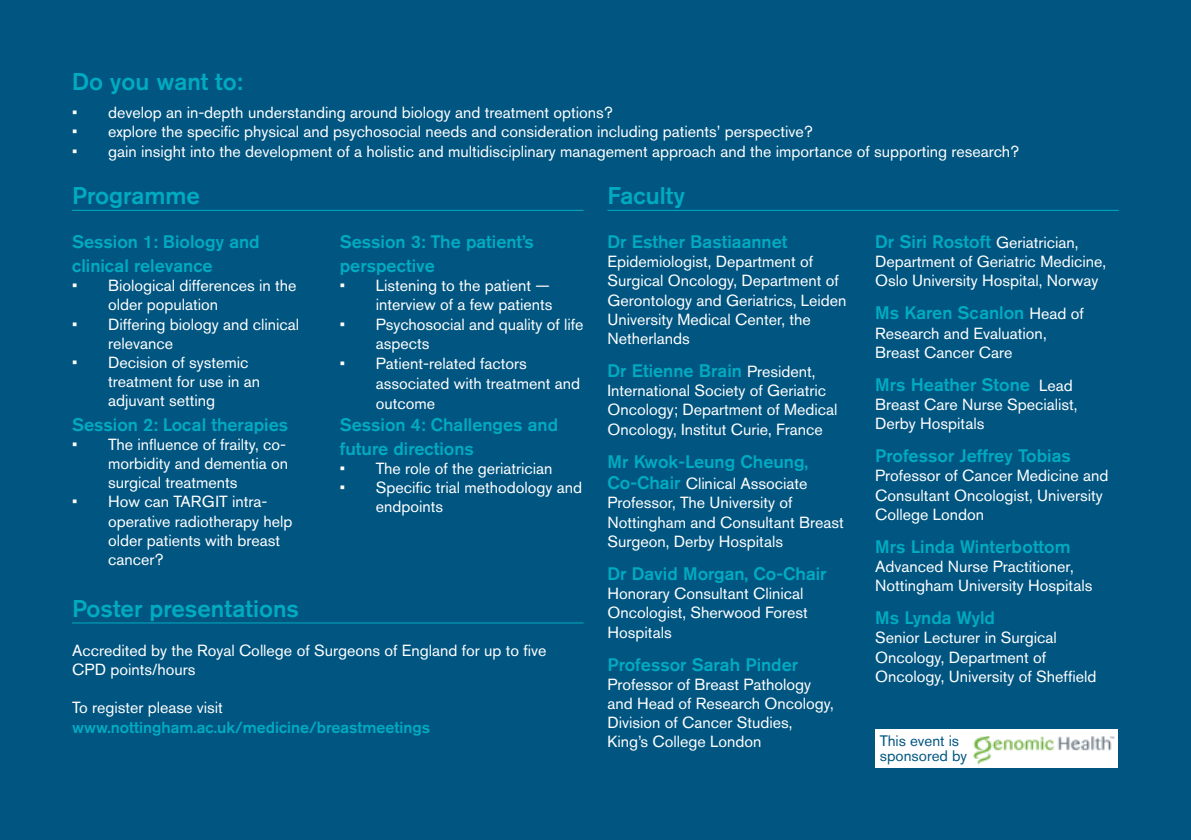
<style>
.page{position:relative;width:1191px;height:840px;background:#fff}
.page>*{position:absolute;margin:0;border:0;box-sizing:border-box;transform-origin:0 0}
.t1{font:500 24px "Akzidenz Grotesk BE";color:#00abc2}
.t2{font:500 18px/24px "Akzidenz Grotesk BE";color:#00abc2}
.t3{font:16px/19.2px "Akzidenz Grotesk BE";color:#fff}
.t4{font:500 16px "Akzidenz Grotesk BE";color:#00abc2}
.t5{font:15px/15px "Akzidenz Grotesk BE";color:#005581}
.s1{font-weight:400;font-size:16px;color:#fff}
.s2{font-weight:500;font-size:18px;color:#00abc2}
</style>
<div class="page">
<div style="left:0;top:0;width:1191px;height:839px;background:#005581"></div>
<div style="left:876px;top:729px;width:241px;height:38px;background:#fff"></div>
<img style="left:973px;top:736px;width:142px;height:28px">
<hr style="left:607px;top:210px;width:511px;height:1px;background:#00abc2">
<hr style="left:72px;top:210px;width:511px;height:1px;background:#00abc2">
<hr style="left:72px;top:622px;width:511px;height:1px;background:#00abc2">
<h1 class="t1" style="left:72px;top:67px;width:172px">Do you want to:</h1>
<p class="t3" style="left:72px;top:103px;width:542px">• develop an in-depth understanding around biology and treatment options?</p>
<p class="t3" style="left:72px;top:122px;width:742px">• explore the specific physical and psychosocial needs and consideration including patients’ perspective?</p>
<p class="t3" style="left:72px;top:141px;width:948px">• gain insight into the development of a holistic and multidisciplinary management approach and the importance of supporting research?</p>
<h1 class="t1" style="left:72px;top:181px;width:129px">Programme</h1>
<h1 class="t1" style="left:607px;top:181px;width:79px">Faculty</h1>
<p class="t2" style="left:72px;top:229px;width:189px">Session 1: Biology and clinical relevance</p>
<p class="t3" style="left:108px;top:276px;width:190px;text-indent:-36px">• Biological differences in the older population</p>
<p class="t3" style="left:108px;top:314px;width:192px;text-indent:-36px">• Differing biology and clinical relevance</p>
<p class="t3" style="left:108px;top:352px;width:154px;text-indent:-36px">• Decision of systemic treatment for use in an adjuvant setting</p>
<p class="t2" style="left:72px;top:411px;width:218px">Session 2: Local therapies</p>
<p class="t3" style="left:108px;top:434px;width:181px;text-indent:-36px">• The influence of frailty, co&shy;morbidity and dementia on surgical treatments</p>
<p class="t3" style="left:108px;top:492px;width:186px;text-indent:-36px">• How can TARGIT intra&shy;operative radiotherapy help older patients with breast cancer?</p>
<h1 class="t1" style="left:72px;top:593px;width:228px">Poster presentations</h1>
<p class="t2" style="left:340px;top:229px;width:196px">Session 3: The patient’s perspective</p>
<p class="t3" style="left:340px;top:276px;width:214px;text-align:right">• Listening to the patient — interview of a few patients</p>
<p class="t3" style="left:376px;top:314px;width:209px;text-indent:-36px">• Psychosocial and quality of life aspects</p>
<p class="t3" style="left:376px;top:353px;width:206px;line-height:20px;text-indent:-36px">• Patient-related factors associated with treatment and outcome</p>
<p class="t2" style="left:340px;top:411px;width:220px">Session 4: Challenges and future directions</p>
<p class="t3" style="left:340px;top:458px;width:214px">• The role of the geriatrician</p>
<p class="t3" style="left:376px;top:477px;width:208px;text-indent:-36px">• Specific trial methodology and endpoints</p>
<p class="t3" style="left:72px;top:640px;width:476px">Accredited by the Royal College of Surgeons of England for up to five<br>CPD points/hours</p>
<p class="t3" style="left:72px;top:697px;width:152px">To register please visit</p>
<p class="t4" style="left:72px;top:716px;width:360px">www.nottingham.ac.uk/medicine/breastmeetings</p>
<p class="t2" style="left:607px;top:229px;width:181px">Dr Esther Bastiaannet</p>
<p class="t3" style="left:607px;top:252px;width:241px">Epidemiologist, Department of<br>Surgical Oncology, Department of<br>Gerontology and Geriatrics, Leiden<br>University Medical Center, the<br>Netherlands</p>
<p class="t2" style="left:607px;top:358px;width:209px">Dr Etienne Brain <span class="s1">President,</span></p>
<p class="t3" style="left:607px;top:381px;width:231px">International Society of Geriatric<br>Oncology; Department of Medical<br>Oncology, Institut Curie, France</p>
<p class="t2" style="left:607px;top:448px;width:202px">Mr Kwok-Leung Cheung,</p>
<p class="t3" style="left:607px;top:473px;width:238px"><span class="s2">Co-Chair</span> Clinical Associate<br>Professor, The University of<br>Nottingham and Consultant Breast<br>Surgeon, Derby Hospitals</p>
<p class="t2" style="left:607px;top:561px;width:221px">Dr David Morgan, Co-Chair</p>
<p class="t3" style="left:607px;top:583px;width:202px">Honorary Consultant Clinical<br>Oncologist, Sherwood Forest<br>Hospitals</p>
<p class="t2" style="left:607px;top:651px;width:192px">Professor Sarah Pinder</p>
<p class="t3" style="left:607px;top:674px;width:228px">Professor of Breast Pathology and Head of Research Oncology,<br>Division of Cancer Studies,<br>King’s College London</p>
<p class="t2" style="left:875px;top:229px;width:205px">Dr Siri Rostoft <span class="s1">Geriatrician,</span></p>
<p class="t3" style="left:875px;top:252px;width:232px">Department of Geriatric Medicine,<br>Oslo University Hospital, Norway</p>
<p class="t2" style="left:875px;top:300px;width:210px">Ms Karen Scanlon <span class="s1">Head of</span></p>
<p class="t3" style="left:875px;top:323px;width:173px">Research and Evaluation,<br>Breast Cancer Care</p>
<p class="t2" style="left:875px;top:372px;width:199px">Mrs Heather Stone <span class="s1">Lead</span></p>
<p class="t3" style="left:875px;top:394px;width:204px">Breast Care Nurse Specialist,<br>Derby Hospitals</p>
<p class="t2" style="left:875px;top:443px;width:197px">Professor Jeffrey Tobias</p>
<p class="t3" style="left:875px;top:466px;width:235px">Professor of Cancer Medicine and<br>Consultant Oncologist, University<br>College London</p>
<p class="t2" style="left:875px;top:534px;width:197px">Mrs Linda Winterbottom</p>
<p class="t3" style="left:875px;top:556px;width:219px">Advanced Nurse Practitioner,<br>Nottingham University Hospitals</p>
<p class="t2" style="left:875px;top:605px;width:121px">Ms Lynda Wyld</p>
<p class="t3" style="left:875px;top:627px;width:223px">Senior Lecturer in Surgical<br>Oncology, Department of<br>Oncology, University of Sheffield</p>
<p class="t5" style="left:880px;top:732px;width:89px">This event is sponsored by</p>
</div>
